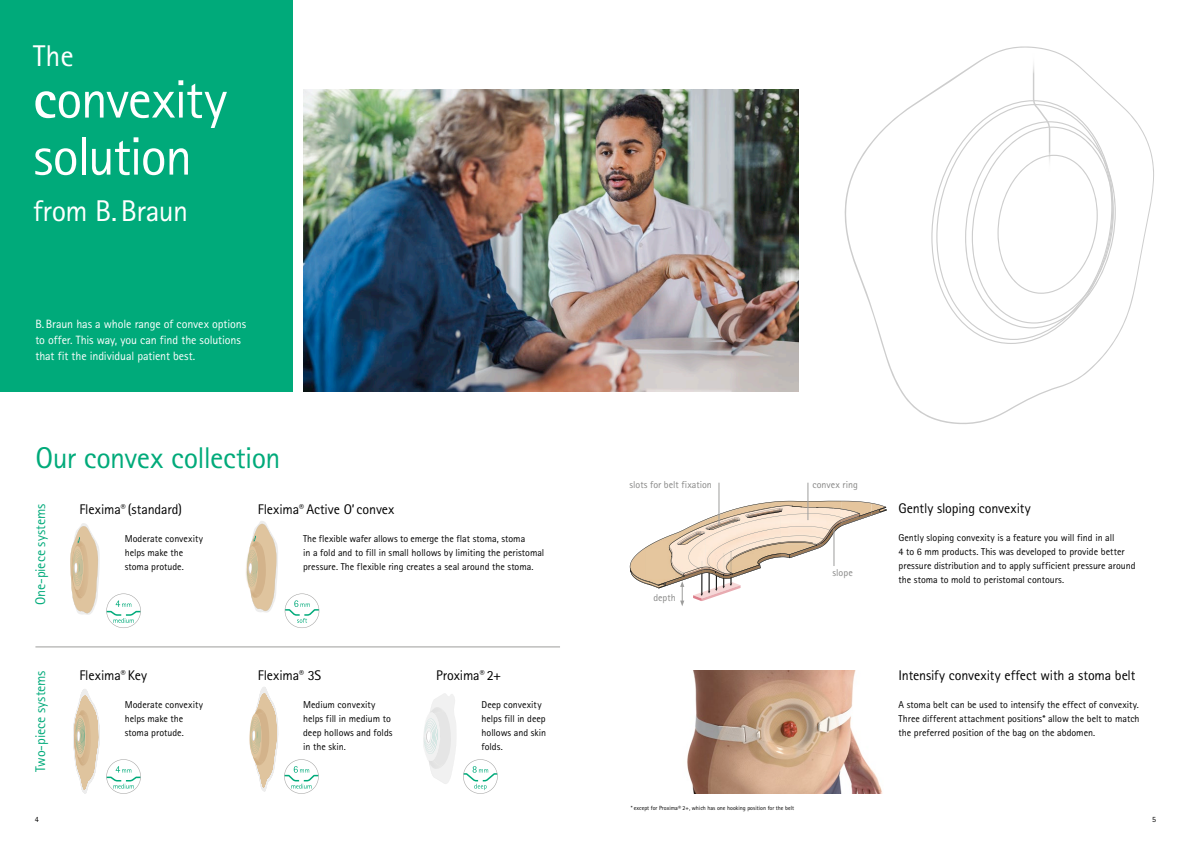
<style>
.page{position:relative;width:1191px;height:842px;background:#fff}
.page>*{position:absolute;margin:0;border:0;box-sizing:border-box;transform-origin:0 0}
.t1{font:54px/57px "Rotis Sans Serif Pro";letter-spacing:-.03em;color:#fff}
.t2{font:30px "Rotis Sans Serif Pro";letter-spacing:-.02em;color:#00aa7a}
.t3{font:30px "Rotis Sans Serif Pro";letter-spacing:-.01em;color:#fff}
.t4{font:14px "Rotis Sans Serif Pro";letter-spacing:-.01em;color:#000}
.t5{font:14px "Rotis Sans Serif Pro";letter-spacing:-.01em;color:#00aa7a}
.t6{font:12px/16px "Rotis Sans Serif Pro";letter-spacing:-.01em;color:#fff}
.t7{font:10px/14px "Rotis Sans Serif Pro";color:#000}
.t8{font:10px "Rotis Sans Serif Pro";color:#878786}
.t9{font:8px "Rotis Sans Serif Pro";color:#000}
.t10{font:6px "Rotis Sans Serif Pro";color:#000}
.s1{font-weight:700}
</style>
<div class="page">
<div style="left:0;top:0;width:292px;height:392px;background:#00aa7a"></div>
<img style="left:303px;top:90px;width:495px;height:302px">
<img style="left:687px;top:670px;width:196px;height:124px">
<hr style="left:807px;top:483px;width:1px;height:37px;background:#9d9d9c">
<hr style="left:718px;top:483px;width:1px;height:42px;background:#9d9d9c">
<svg style="left:630px;top:501px;width:256px;height:105px"></svg>
<hr style="left:35px;top:647px;width:525px;height:1px;background:#9d9d9c">
<svg style="left:463px;top:759px;width:35px;height:35px"></svg>
<svg style="left:285px;top:593px;width:34px;height:35px"></svg>
<svg style="left:106px;top:593px;width:35px;height:35px"></svg>
<svg style="left:106px;top:759px;width:35px;height:35px"></svg>
<svg style="left:284px;top:759px;width:35px;height:35px"></svg>
<svg style="left:844px;top:46px;width:310px;height:378px"></svg>
<svg style="left:931px;top:100px;width:182px;height:244px"></svg>
<svg style="left:70px;top:523px;width:30px;height:92px"></svg>
<svg style="left:246px;top:521px;width:32px;height:92px"></svg>
<svg style="left:73px;top:689px;width:27px;height:105px"></svg>
<svg style="left:249px;top:687px;width:29px;height:105px"></svg>
<svg style="left:423px;top:693px;width:33px;height:91px"></svg>
<h2 class="t3" style="left:33px;top:38px;width:42px">The</h2>
<h1 class="t1" style="left:33px;top:71px;width:195px"><span class="s1">c</span>onvexity solution</h1>
<h2 class="t3" style="left:33px;top:193px;width:156px">from B.Braun</h2>
<p class="t6" style="left:35px;top:316px;width:212px">B.Braun has a whole range of convex options to offer. This way, you can find the solutions that fit the individual patient best.</p>
<h2 class="t2" style="left:35px;top:440px;width:247px">Our convex collection</h2>
<h3 class="t5" style="left:32px;top:605px;width:103px;rotate:-90deg">One-piece systems</h3>
<h3 class="t4" style="left:79px;top:501px;width:104px">Flexima<sup>®</sup> (standard)</h3>
<p class="t7" style="left:125px;top:531px;width:80px">Moderate convexity helps make the stoma protude.</p>
<h3 class="t4" style="left:258px;top:501px;width:138px">Flexima<sup>®</sup> Active O’ convex</h3>
<p class="t7" style="left:303px;top:531px;width:243px">The flexible wafer allows to emerge the flat stoma, stoma<br>in a fold and to fill in small hollows by limiting the peristomal pressure. The flexible ring creates a seal around the stoma.</p>
<p class="t8" style="left:629px;top:479px;width:84px">slots for belt fixation</p>
<p class="t8" style="left:812px;top:479px;width:47px">convex ring</p>
<p class="t8" style="left:653px;top:592px;width:24px">depth</p>
<p class="t8" style="left:832px;top:566px;width:22px">slope</p>
<h3 class="t4" style="left:898px;top:500px;width:134px">Gently sloping convexity</h3>
<p class="t7" style="left:898px;top:531px;width:238px">Gently sloping convexity is a feature you will find in all<br>4 to 6 mm products. This was developed to provide better pressure distribution and to apply sufficient pressure around the stoma to mold to peristomal contours.</p>
<h3 class="t4" style="left:79px;top:667px;width:69px">Flexima<sup>®</sup> Key</h3>
<p class="t7" style="left:125px;top:698px;width:80px">Moderate convexity helps make the stoma protude.</p>
<h3 class="t4" style="left:258px;top:667px;width:65px">Flexima<sup>®</sup> 3S</h3>
<p class="t7" style="left:303px;top:698px;width:91px">Medium convexity helps fill in medium to deep hollows and folds in the skin.</p>
<h3 class="t4" style="left:436px;top:667px;width:67px">Proxima<sup>®</sup> 2+</h3>
<p class="t7" style="left:481px;top:698px;width:66px">Deep convexity helps fill in deep hollows and skin folds.</p>
<h3 class="t5" style="left:32px;top:772px;width:103px;rotate:-90deg">Two-piece systems</h3>
<h3 class="t4" style="left:898px;top:667px;width:238px">Intensify convexity effect with a stoma belt</h3>
<p class="t7" style="left:898px;top:698px;width:242px;text-align:justify">A stoma belt can be used to intensify the effect of convexity.<br>Three different attachment positions* allow the belt to match the preferred position of the bag on the abdomen.</p>
<p class="t10" style="left:631px;top:805px;width:165px">* except for Proxima® 2+, which has one hooking position for the belt</p>
<p class="t9" style="left:35px;top:814px;width:5px">4</p>
<p class="t9" style="left:1152px;top:814px;width:5px">5</p>
</div>
